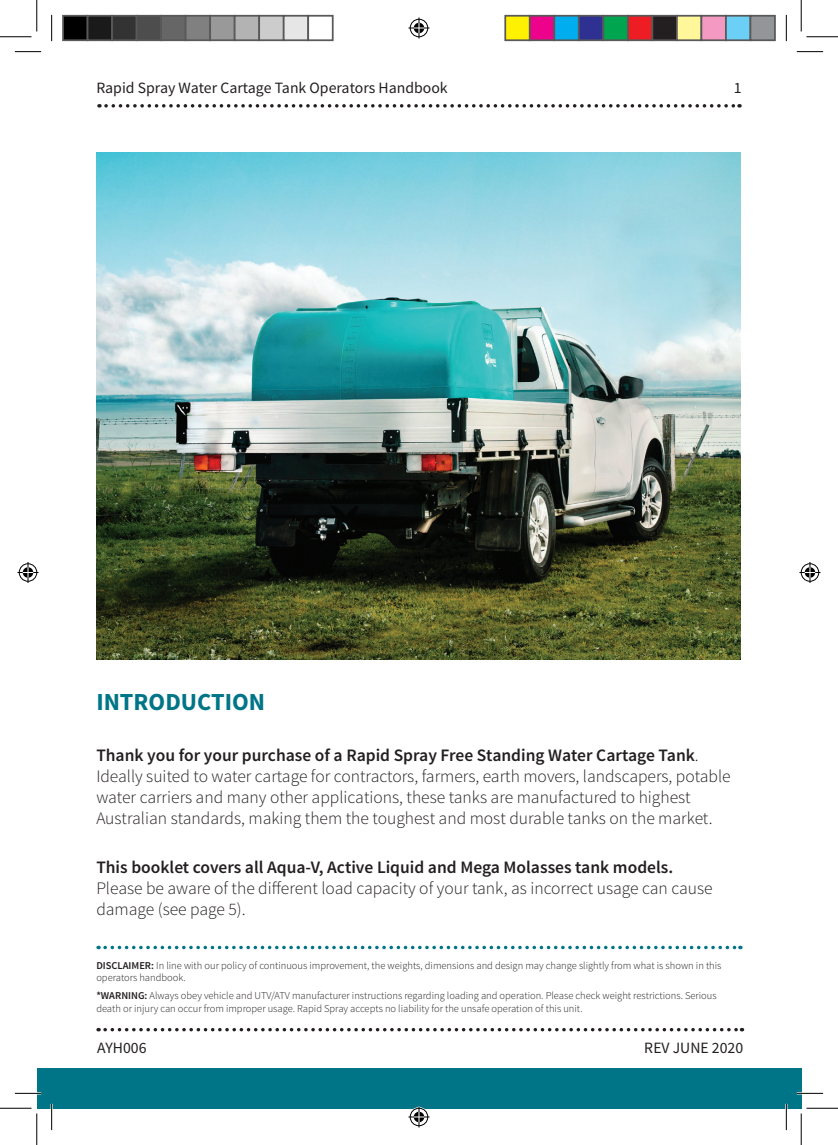
<style>
.page{position:relative;width:838px;height:1145px;background:#fff}
.page>*{position:absolute;margin:0;border:0;box-sizing:border-box;transform-origin:0 0}
.t1{font:700 24.5px "Source Sans Pro";color:#007587}
.t2{font:300 17.5px/21px "Source Sans Pro";color:#231f20}
.t3{font:600 17.5px "Source Sans Pro";color:#231f20}
.t4{font:15.75px "Source Sans Pro";color:#231f20}
.t5{font:300 10.5px/12.6px "Source Sans Pro";color:#231f20}
.s1{font-weight:600}
</style>
<div class="page">
<svg style="left:105px;top:1028px;width:637px;height:3px"></svg>
<svg style="left:106px;top:104px;width:634px;height:4px"></svg>
<div style="left:37px;top:1068px;width:764px;height:40px;background:#007587"></div>
<svg style="left:105px;top:946px;width:635px;height:3px"></svg>
<img style="left:96px;top:152px;width:644px;height:508px">
<hr style="left:15px;top:1092px;width:26px;height:2px;background:#fff">
<hr style="left:796px;top:1092px;width:27px;height:2px;background:#fff">
<hr style="left:51px;top:1104px;width:2px;height:26px;background:#fff">
<hr style="left:785px;top:1104px;width:2px;height:26px;background:#fff">
<svg style="left:15px;top:51px;width:26px;height:1px"></svg>
<svg style="left:796px;top:51px;width:27px;height:1px"></svg>
<svg style="left:15px;top:1093px;width:26px;height:1px"></svg>
<svg style="left:796px;top:1093px;width:27px;height:1px"></svg>
<svg style="left:51px;top:15px;width:1px;height:26px"></svg>
<svg style="left:51px;top:1104px;width:1px;height:26px"></svg>
<svg style="left:786px;top:15px;width:1px;height:26px"></svg>
<svg style="left:786px;top:1104px;width:1px;height:26px"></svg>
<hr style="left:0;top:36px;width:32px;height:1px;background:#000">
<hr style="left:806px;top:36px;width:31px;height:1px;background:#000">
<hr style="left:0;top:1108px;width:32px;height:1px;background:#000">
<hr style="left:806px;top:1108px;width:31px;height:1px;background:#000">
<hr style="left:36px;top:0;width:1px;height:31px;background:#000">
<hr style="left:36px;top:1113px;width:1px;height:32px;background:#000">
<hr style="left:800px;top:0;width:1px;height:31px;background:#000">
<hr style="left:800px;top:1113px;width:1px;height:32px;background:#000">
<svg style="left:408px;top:18px;width:21px;height:21px"></svg>
<svg style="left:408px;top:1106px;width:21px;height:21px"></svg>
<svg style="left:18px;top:562px;width:21px;height:21px"></svg>
<svg style="left:799px;top:562px;width:21px;height:21px"></svg>
<div style="left:63px;top:16px;width:25px;height:24px;background:#000"></div>
<div style="left:62px;top:15px;width:26px;height:26px;border:2px solid #595959"></div>
<div style="left:88px;top:16px;width:24px;height:24px;background:#1a1a1a"></div>
<div style="left:87px;top:15px;width:26px;height:26px;border:2px solid #595959"></div>
<div style="left:112px;top:16px;width:25px;height:24px;background:#333"></div>
<div style="left:111px;top:15px;width:26px;height:26px;border:2px solid #595959"></div>
<div style="left:137px;top:16px;width:24px;height:24px;background:#4d4d4d"></div>
<div style="left:136px;top:15px;width:26px;height:26px;border:2px solid #595959"></div>
<div style="left:161px;top:16px;width:25px;height:24px;background:#666"></div>
<div style="left:160px;top:15px;width:26px;height:26px;border:2px solid #595959"></div>
<div style="left:186px;top:16px;width:24px;height:24px;background:#808080"></div>
<div style="left:185px;top:15px;width:26px;height:26px;border:2px solid #595959"></div>
<div style="left:210px;top:16px;width:25px;height:24px;background:#999"></div>
<div style="left:209px;top:15px;width:26px;height:26px;border:2px solid #595959"></div>
<div style="left:235px;top:16px;width:24px;height:24px;background:#b3b3b3"></div>
<div style="left:234px;top:15px;width:26px;height:26px;border:2px solid #595959"></div>
<div style="left:259px;top:16px;width:25px;height:24px;background:#ccc"></div>
<div style="left:258px;top:15px;width:26px;height:26px;border:2px solid #595959"></div>
<div style="left:284px;top:16px;width:24px;height:24px;background:#e6e6e6"></div>
<div style="left:283px;top:15px;width:26px;height:26px;border:2px solid #595959"></div>
<div style="left:307px;top:15px;width:26px;height:26px;border:2px solid #595959"></div>
<div style="left:505px;top:16px;width:24px;height:24px;background:#fff101"></div>
<div style="left:504px;top:15px;width:26px;height:26px;border:2px solid #595959"></div>
<div style="left:529px;top:16px;width:25px;height:24px;background:#ed028c"></div>
<div style="left:529px;top:15px;width:26px;height:26px;border:2px solid #595959"></div>
<div style="left:554px;top:16px;width:24px;height:24px;background:#00aeef"></div>
<div style="left:553px;top:15px;width:26px;height:26px;border:2px solid #595959"></div>
<div style="left:578px;top:16px;width:25px;height:24px;background:#2e3092"></div>
<div style="left:578px;top:15px;width:26px;height:26px;border:2px solid #595959"></div>
<div style="left:603px;top:16px;width:24px;height:24px;background:#00a54f"></div>
<div style="left:602px;top:15px;width:26px;height:26px;border:2px solid #595959"></div>
<div style="left:627px;top:16px;width:25px;height:24px;background:#ee1d23"></div>
<div style="left:627px;top:15px;width:26px;height:26px;border:2px solid #595959"></div>
<div style="left:652px;top:16px;width:24px;height:24px;background:#231f20"></div>
<div style="left:651px;top:15px;width:26px;height:26px;border:2px solid #595959"></div>
<div style="left:676px;top:16px;width:25px;height:24px;background:#fff79a"></div>
<div style="left:676px;top:15px;width:26px;height:26px;border:2px solid #595959"></div>
<div style="left:701px;top:16px;width:24px;height:24px;background:#f499c2"></div>
<div style="left:700px;top:15px;width:26px;height:26px;border:2px solid #595959"></div>
<div style="left:725px;top:16px;width:25px;height:24px;background:#6bcff6"></div>
<div style="left:725px;top:15px;width:26px;height:26px;border:2px solid #595959"></div>
<div style="left:750px;top:16px;width:24px;height:24px;background:#939598"></div>
<div style="left:749px;top:15px;width:26px;height:26px;border:2px solid #595959"></div>
<p class="t4" style="left:96px;top:78px;width:353px">Rapid Spray Water Cartage Tank Operators Handbook</p>
<p class="t4" style="left:733px;top:78px;width:9px">1</p>
<h1 class="t1" style="left:96px;top:686px;width:170px">INTRODUCTION</h1>
<p class="t2" style="left:96px;top:745px;width:635px"><span class="s1">Thank you for your purchase of a Rapid Spray Free Standing Water Cartage Tank</span>.<br>Ideally suited to water cartage for contractors, farmers, earth movers, landscapers, potable water carriers and many other applications, these tanks are manufactured to highest Australian standards, making them the toughest and most durable tanks on the market.</p>
<p class="t3" style="left:96px;top:856px;width:578px">This booklet covers all Aqua-V, Active Liquid and Mega Molasses tank models.</p>
<p class="t2" style="left:96px;top:878px;width:617px">Please be aware of the different load capacity of your tank, as incorrect usage can cause damage (see page 5).</p>
<p class="t5" style="left:96px;top:959px;width:626px"><span class="s1">DISCLAIMER:</span> In line with our policy of continuous improvement, the weights, dimensions and design may change slightly from what is shown in this operators handbook.</p>
<p class="t5" style="left:96px;top:989px;width:622px"><span class="s1">*WARNING:</span> Always obey vehicle and UTV/ATV manufacturer instructions regarding loading and operation. Please check weight restrictions. Serious death or injury can occur from improper usage. Rapid Spray accepts no liability for the unsafe operation of this unit.</p>
<p class="t4" style="left:97px;top:1038px;width:51px">AYH006</p>
<p class="t4" style="left:644px;top:1038px;width:100px">REV JUNE 2020</p>
</div>
